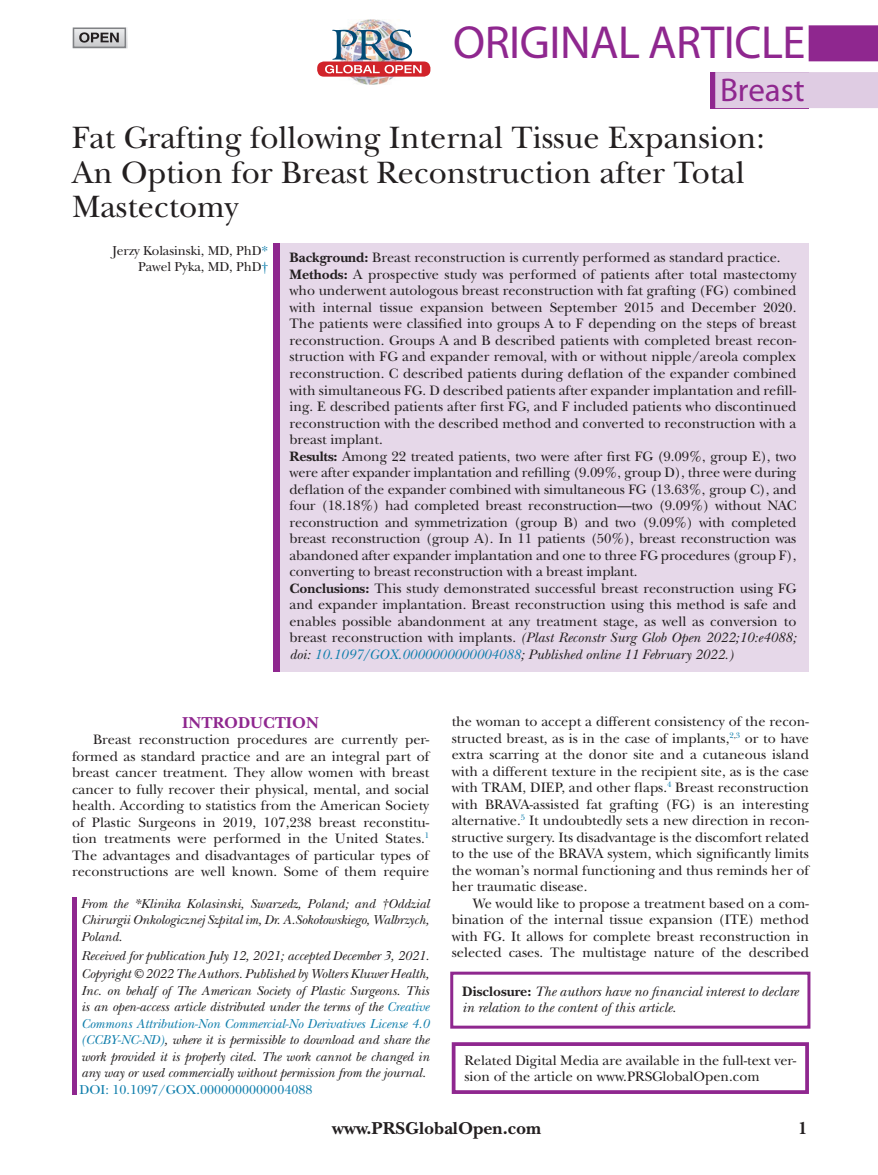
<style>
.page{position:relative;width:878px;height:1175px;background:#fff}
.page>*{position:absolute;margin:0;border:0;box-sizing:border-box;transform-origin:0 0}
.t1{font:46.5px "Myriad Pro";letter-spacing:-.01em;color:#8f278f}
.t2{font:33px "Myriad Pro";color:#8f278f}
.t3{font:32.25px/34.5px "New Baskerville Std";color:#231f20}
.t4{font:700 18px "New Baskerville Std";color:#231f20}
.t5{font:700 16.5px "New Baskerville Std";color:#8f278f}
.t6{font:14.25px/16.5px "New Baskerville Std";color:#231f20;text-align:justify}
.t7{font:italic 14.25px/16.5px "New Baskerville Std";color:#231f20}
.t8{font:italic 13.5px/16.5px "New Baskerville Std";letter-spacing:-.005em;color:#231f20;text-align:justify}
.t9{font:13.5px/16.5px "New Baskerville Std";letter-spacing:-.01em;color:#231f20;text-align:right}
.t10{font:13.5px "New Baskerville Std";color:#0f7eac}
.s1{color:#0f7eac}
.s2{font-weight:700}
.s3{font-style:italic}
.s4{font-style:italic;color:#0f7eac}
.s5{font-weight:700;font-style:normal}
</style>
<div class="page">
<img style="left:72px;top:27px;width:55px;height:22px">
<div style="left:73px;top:28px;width:53px;height:20px;border:2px solid #808285"></div>
<svg style="left:79px;top:32px;width:40px;height:11px"></svg>
<div style="left:452px;top:1042px;width:356px;height:52px;border:4px solid #8f278f"></div>
<div style="left:710px;top:72px;width:98px;height:36px;background:#8f278f"></div>
<div style="left:715px;top:72px;width:163px;height:36px;background:#dfcce3"></div>
<hr style="left:72px;top:897px;width:4px;height:49px;background:#8f278f">
<hr style="left:72px;top:946px;width:4px;height:19px;background:#8f278f">
<hr style="left:72px;top:965px;width:4px;height:118px;background:#8f278f">
<hr style="left:72px;top:1081px;width:4px;height:13px;background:#8f278f">
<div style="left:274px;top:126px;width:534px;height:545px;background:#e6d8e9"></div>
<div style="left:274px;top:240px;width:6px;height:27px;background:#8f278f"></div>
<div style="left:274px;top:256px;width:6px;height:192px;background:#8f278f"></div>
<div style="left:274px;top:438px;width:6px;height:142px;background:#8f278f"></div>
<div style="left:274px;top:570px;width:6px;height:101px;background:#8f278f"></div>
<div style="left:72px;top:126px;width:736px;height:116px;background:#fff"></div>
<div style="left:450px;top:971px;width:360px;height:57px;border:3px solid #8f278f"></div>
<div style="left:808px;top:25px;width:70px;height:36px;background:#8f278f"></div>
<img style="left:348px;top:20px;width:48px;height:64px">
<svg style="left:317px;top:61px;width:113px;height:16px"></svg>
<img style="left:325px;top:29px;width:96px;height:44px">
<h1 class="t1" style="left:453px;top:14px;width:354px">ORIGINAL ARTICLE</h1>
<h2 class="t2" style="left:720px;top:69px;width:86px">BREAST</h2>
<h3 class="t3" style="left:72px;top:121px;width:694px">Fat Grafting following Internal Tissue Expansion:<br>An Option for Breast Reconstruction after Total<br>Mastectomy</h3>
<p class="t9" style="left:112px;top:242px;width:157px">Jerzy Kolasinski, MD, PhD<span class="s1">*<br></span>Pawel Pyka, MD, PhD<span class="s1">†</span></p>
<p class="t6" style="left:289px;top:250px;width:508px;text-align:left"><span class="s2">Background:</span> Breast reconstruction is currently performed as standard practice.<br><span class="s2">Methods:</span> A prospective study was performed of patients after total mastectomy who underwent autologous breast reconstruction with fat grafting (FG) combined with internal tissue expansion between September 2015 and December 2020.<br>The patients were classified into groups A to F depending on the steps of breast reconstruction. Groups A and B described patients with completed breast recon&shy;struction with FG and expander removal, with or without nipple/areola complex reconstruction. C described patients during deflation of the expander combined with simultaneous FG. D described patients after expander implantation and refill&shy;ing. E described patients after first FG, and F included patients who discontinued reconstruction with the described method and converted to reconstruction with a breast implant.<br><span class="s2">Results:</span> Among 22 treated patients‚ two were after first FG (9.09%‚ group E), two were after expander implantation and refilling (9.09%‚ group D), three were during deflation of the expander combined with simultaneous FG (13.63%‚ group C), and four (18.18%) had completed breast reconstruction—two (9.09%) without NAC reconstruction and symmetrization (group B) and two (9.09%) with completed breast reconstruction (group A). In 11 patients (50%), breast reconstruction was abandoned after expander implantation and one to three FG procedures (group F), converting to breast reconstruction with a breast implant.<br><span class="s2">Conclusions:</span> This study demonstrated successful breast reconstruction using FG and expander implantation. Breast reconstruction using this method is safe and enables possible abandonment at any treatment stage, as well as conversion to breast reconstruction with implants. <span class="s3">(Plast Reconstr Surg Glob Open 2022;10:e4088; doi:</span> <span class="s4">10.1097/GOX.0000000000004088</span><span class="s3">; Published online 11 February 2022.)</span></p>
<p class="t5" style="left:182px;top:712px;width:138px">INTRODUCTION</p>
<p class="t6" style="left:72px;top:731px;width:359px;text-indent:21px">Breast reconstruction procedures are currently per&shy;formed as standard practice and are an integral part of breast cancer treatment. They allow women with breast cancer to fully recover their physical, mental, and social health. According to statistics from the American Society of Plastic Surgeons in 2019, 107,238 breast reconstitu&shy;tion treatments were performed in the United States.<sup>1<br></sup>The advantages and disadvantages of particular types of reconstructions are well known. Some of them require</p>
<p class="t8" style="left:81px;top:895px;width:350px">From the *Klinika Kolasinski, Swarzedz, Poland; and †Oddzial Chirurgii Onkologicznej Szpital im, Dr. A.Sokołowskiego, Walbrzych, Poland.</p>
<p class="t8" style="left:81px;top:946px;width:350px;line-height:18.8px">Received for publication July 12, 2021; accepted December 3, 2021.<br>Copyright © 2022 The Authors. Published by Wolters Kluwer Health,</p>
<p class="t8" style="left:81px;top:982px;width:350px">Inc. on behalf of The American Society of Plastic Surgeons. This is an open-access article distributed under the terms of the <span class="s1">Creative Commons Attribution-Non Commercial-No Derivatives License 4.0 (CCBY-NC-ND)</span>, where it is permissible to download and share the work provided it is properly cited. The work cannot be changed in any way or used commercially without permission from the journal.</p>
<p class="t10" style="left:80px;top:1081px;width:234px">DOI: 10.1097/GOX.0000000000004088</p>
<p class="t6" style="left:451px;top:713px;width:359px">the woman to accept a different consistency of the recon&shy;structed breast, as is in the case of implants,<sup>2</sup><sup>,</sup><sup>3</sup> or to have extra scarring at the donor site and a cutaneous island with a different texture in the recipient site, as is the case with TRAM, DIEP, and other flaps.<sup>4</sup> Breast reconstruction with BRAVA-assisted fat grafting (FG) is an interesting alternative.<sup>5</sup> It undoubtedly sets a new direction in recon&shy;structive surgery. Its disadvantage is the discomfort related to the use of the BRAVA system, which significantly limits the woman’s normal functioning and thus reminds her of her traumatic disease.</p>
<p class="t6" style="left:452px;top:895px;width:359px;text-indent:21px">We would like to propose a treatment based on a com&shy;bination of the internal tissue expansion (ITE) method with FG. It allows for complete breast reconstruction in selected cases. The multistage nature of the described</p>
<p class="t7" style="left:462px;top:982px;width:338px"><span class="s5">Disclosure:</span> The authors have no financial interest to declare in relation to the content of this article.</p>
<p class="t6" style="left:464px;top:1051px;width:333px">Related Digital Media are available in the full-text ver&shy;sion of the article on www.PRSGlobalOpen.com</p>
<p class="t4" style="left:332px;top:1118px;width:210px">www.PRSGlobalOpen.com</p>
<p class="t4" style="left:798px;top:1118px;width:11px">1</p>
</div>
